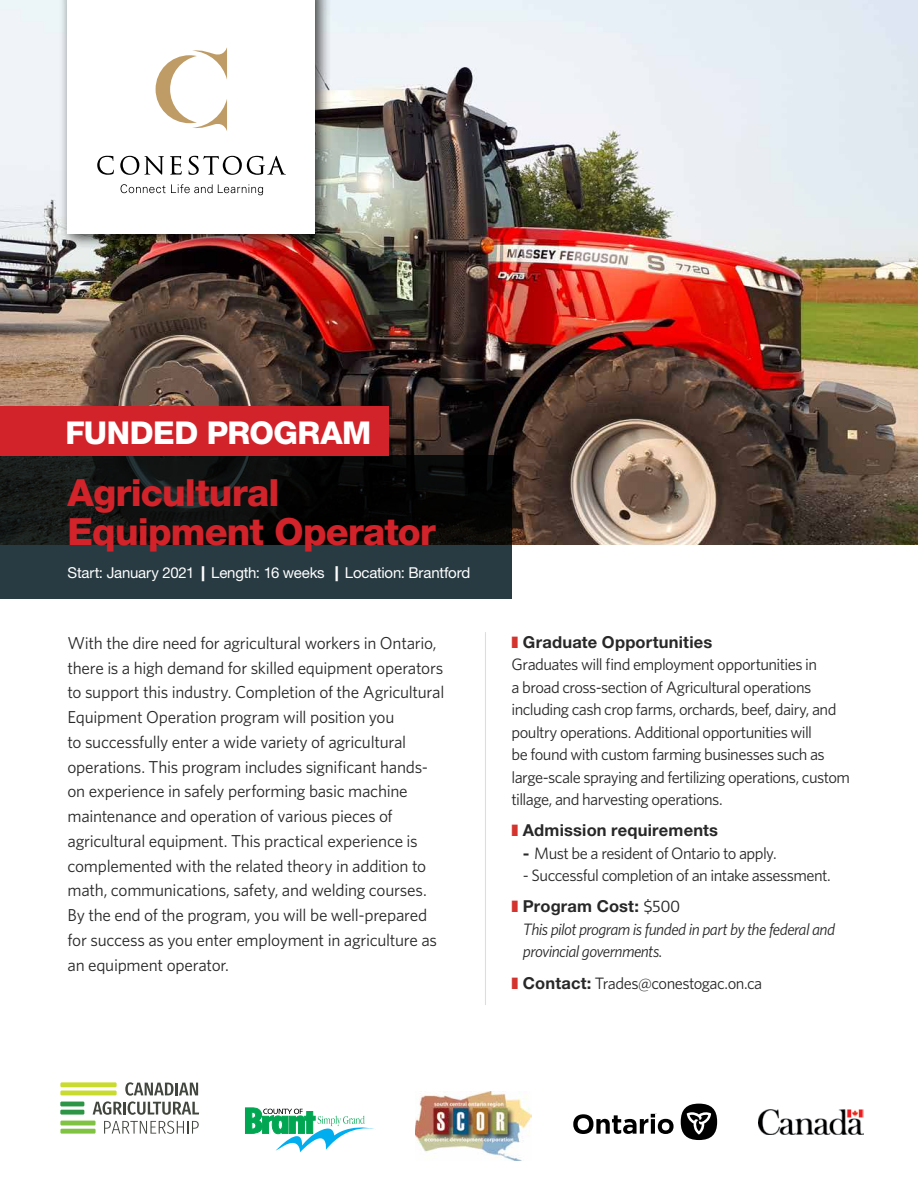
<style>
.page{position:relative;width:918px;height:1188px;background:#fff}
.page>*{position:absolute;margin:0;border:0;box-sizing:border-box;transform-origin:0 0}
.Top_heading{font:800 37.5px/38.8px "Helvetica Neue LT Std";letter-spacing:-.025em;color:#d2232a}
.Top_heading-2{font:800 31.5px "Helvetica Neue LT Std";letter-spacing:-.015em;color:#fff}
.Top_heading-3{font:17.25px/24.8px "Whitney";letter-spacing:-.015em;color:#292829}
.Top_heading-4{font:16.5px/22.5px "Whitney";letter-spacing:-.035em;color:#292829}
.Top_heading-5{font:italic 16.5px/22.5px "Whitney";letter-spacing:-.035em;color:#292829}
.Top_heading-6{font:700 16.5px "Helvetica Neue LT Std";letter-spacing:.01em;color:#292829}
.Top_heading-7{font:15px "Helvetica Neue LT Std";letter-spacing:-.015em;color:#fff}
.s1{font-weight:900}
.s2{color:#d4342e}
.s3{font-family:"Helvetica Neue LT Std";font-weight:700}
.s4{font-family:"Helvetica Neue LT Std";font-weight:700;font-style:normal}
.s5{font-family:"Glober";font-style:normal}
.s6{font-style:normal}
</style>
<div class="page">
<img style="left:0;top:0;width:918px;height:544px">
<svg style="left:0;top:455px;width:512px;height:143px;background:#161e21"></svg>
<div style="left:59px;top:0;width:273px;height:250px;background:#000;opacity:.75"></div>
<div style="left:68px;top:0;width:247px;height:234px;background:#fff"></div>
<svg style="left:156px;top:47px;width:71px;height:84px"></svg>
<svg style="left:97px;top:156px;width:17px;height:19px"></svg>
<svg style="left:170px;top:156px;width:12px;height:19px"></svg>
<svg style="left:189px;top:156px;width:97px;height:19px"></svg>
<svg style="left:120px;top:156px;width:44px;height:19px"></svg>
<svg style="left:121px;top:184px;width:142px;height:11px"></svg>
<hr style="left:485px;top:632px;width:1px;height:373px;background:#dcddde">
<div style="left:60px;top:1129px;width:36px;height:5px;background:#80c342"></div>
<hr style="left:60px;top:1121px;width:36px;height:4px;background:#80c342">
<hr style="left:60px;top:1091px;width:57px;height:4px;background:#c9db2e">
<div style="left:60px;top:1082px;width:57px;height:5px;background:#c9db2e"></div>
<div style="left:60px;top:1110px;width:24px;height:5px;background:#2d9546"></div>
<hr style="left:60px;top:1102px;width:24px;height:4px;background:#2d9546">
<svg style="left:93px;top:1082px;width:106px;height:33px"></svg>
<svg style="left:104px;top:1121px;width:95px;height:13px"></svg>
<svg style="left:573px;top:1114px;width:101px;height:20px"></svg>
<div style="left:681px;top:1104px;width:36px;height:36px;background:#000;border-radius:50%"></div>
<svg style="left:687px;top:1112px;width:24px;height:23px"></svg>
<svg style="left:245px;top:1107px;width:131px;height:45px"></svg>
<img style="left:758px;top:1109px;width:106px;height:26px">
<img style="left:415px;top:1091px;width:117px;height:69px">
<div style="left:0;top:407px;width:389px;height:49px;background:#d2232a"></div>
<p class="Top_heading-2" style="left:65px;top:414px;width:308px">FUNDED PROGRAM</p>
<p class="Top_heading" style="left:68px;top:473px;width:370px">Agricultural<br>Equipment Operator</p>
<p class="Top_heading-7" style="left:68px;top:564px;width:404px">Start: January 2021 <span class="s1">|</span> Length: 16 weeks <span class="s1">|</span> Location: Brantford</p>
<p class="Top_heading-3" style="left:68px;top:630px;width:378px">With the dire need for agricultural workers in Ontario, there is a high demand for skilled equipment operators to support this industry. Completion of the Agricultural Equipment Operation program will position you<br>to successfully enter a wide variety of agricultural operations. This program includes significant hands&shy;on experience in safely performing basic machine maintenance and operation of various pieces of agricultural equipment. This practical experience is complemented with the related theory in addition to math, communications, safety, and welding courses.<br>By the end of the program, you will be well-prepared for success as you enter employment in agriculture as an equipment operator.</p>
<p class="Top_heading-6" style="left:512px;top:632px;width:202px"><span class="s2">❚</span> Graduate Opportunities</p>
<p class="Top_heading-4" style="left:512px;top:653px;width:340px">Graduates will find employment opportunities in<br>a broad cross-section of Agricultural operations including cash crop farms, orchards, beef, dairy, and poultry operations. Additional opportunities will<br>be found with custom farming businesses such as large-scale spraying and fertilizing operations, custom tillage, and harvesting operations.</p>
<p class="Top_heading-6" style="left:512px;top:820px;width:208px"><span class="s2">❚</span> Admission requirements</p>
<p class="Top_heading-4" style="left:523px;top:841px;width:255px"><span class="s3">-</span> Must be a resident of Ontario to apply.</p>
<p class="Top_heading-4" style="left:523px;top:864px;width:309px">- Successful completion of an intake assessment.</p>
<p class="Top_heading-5" style="left:523px;top:895px;width:314px;text-indent:-11px"><span class="s2">❚</span> <span class="s4">Program Cost:</span> <span class="s5">$500<br></span>This pilot program is funded in part by the federal and provincial governments<span class="s6">.</span></p>
<p class="Top_heading-4" style="left:512px;top:971px;width:252px"><span class="s2">❚</span> <span class="s3">Contact:</span> Trades@conestogac.on.ca</p>
</div>
